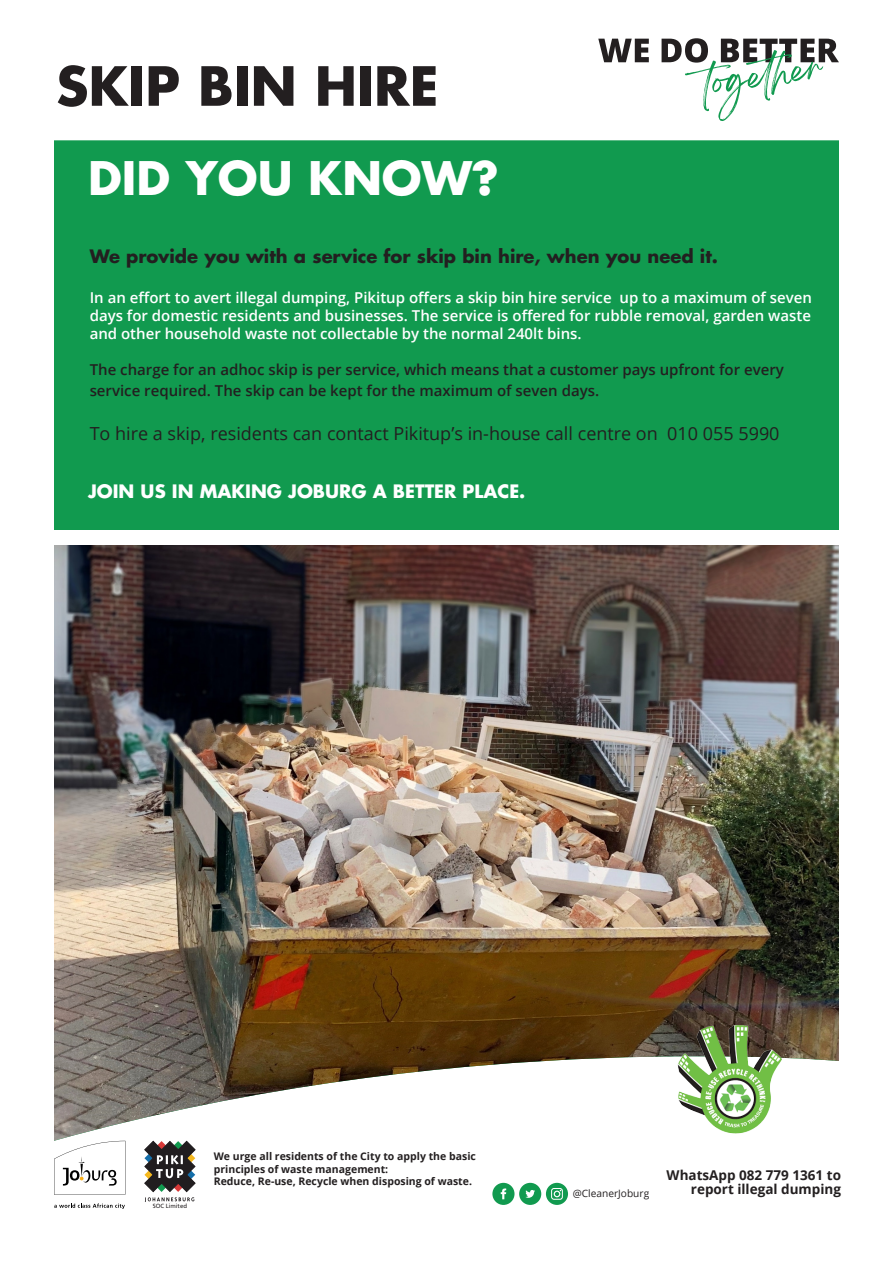
<style>
.page{position:relative;width:893px;height:1263px;background:#fff}
.page>*{position:absolute;margin:0;border:0;box-sizing:border-box;transform-origin:0 0}
.t1{font:700 52.5px "Futura";color:#231f20}
.t2{font:700 45px "Futura";color:#fff}
.t3{font:18px "Open Sans";color:#231f20}
.t4{font:700 18px "Futura";color:#231f20}
.t5{font:700 18px "Futura";color:#fff}
.t6{font:600 15px/18px "Open Sans";color:#fff;text-align:justify}
.t7{font:600 15px/21.6px "Open Sans";color:#231f20}
.t8{font:700 13.5px "Open Sans";color:#231f20}
.t9{font:700 10.5px/12.6px "Open Sans";color:#231f20}
.t10{font:10.2px "Open Sans";color:#231f20}
.t11{font:6px "Frutiger";color:#231f20}
</style>
<div class="page">
<svg style="left:598px;top:38px;width:241px;height:83px"></svg>
<svg style="left:54px;top:1141px;width:71px;height:54px"></svg>
<svg style="left:54px;top:1203px;width:71px;height:6px"></svg>
<svg style="left:144px;top:1141px;width:52px;height:61px"></svg>
<div style="left:54px;top:140px;width:785px;height:390px;background:#119a4f"></div>
<img style="left:54px;top:545px;width:785px;height:596px">
<img style="left:672px;top:1014px;width:114px;height:127px">
<div style="left:519px;top:1183px;width:22px;height:22px;background:#119a4f;border-radius:50%"></div>
<svg style="left:525px;top:1190px;width:10px;height:8px"></svg>
<div style="left:492px;top:1183px;width:22px;height:22px;background:#119a4f;border-radius:50%"></div>
<svg style="left:501px;top:1188px;width:5px;height:11px"></svg>
<div style="left:546px;top:1183px;width:22px;height:22px;background:#119a4f;border-radius:50%"></div>
<div style="left:554px;top:1190px;width:6px;height:7px;background:#ecf7f1;border-radius:50%"></div>
<svg style="left:555px;top:1190px;width:6px;height:6px"></svg>
<div style="left:551px;top:1188px;width:12px;height:12px;border:1px solid #fff;border-radius:2px"></div>
<p class="t1" style="left:56px;top:51px;width:384px">SKIP BIN HIRE</p>
<p class="t2" style="left:88px;top:149px;width:412px">DID YOU KNOW?</p>
<p class="t4" style="left:90px;top:244px;width:630px">We provide you with a service for skip bin hire, when you need it.</p>
<p class="t6" style="left:90px;top:288px;width:724px">In an effort to avert illegal dumping, Pikitup offers a skip bin hire service up to a maximum of seven days for domestic residents and businesses. The service is offered for rubble removal, garden waste and other household waste not collectable by the normal 240lt bins.</p>
<p class="t7" style="left:90px;top:358px;width:696px">The charge for an adhoc skip is per service, which means that a customer pays upfront for every service required. The skip can be kept for the maximum of seven days.</p>
<p class="t3" style="left:90px;top:421px;width:691px">To hire a skip, residents can contact Pikitup’s in-house call centre on 010 055 5990</p>
<p class="t5" style="left:88px;top:480px;width:439px">JOIN US IN MAKING JOBURG A BETTER PLACE.</p>
<p class="t11" style="left:153px;top:1202px;width:36px">SOC Limited</p>
<p class="t9" style="left:214px;top:1150px;width:264px">We urge all residents of the City to apply the basic principles of waste management:</p>
<p class="t9" style="left:214px;top:1175px;width:260px">Reduce, Re-use, Recycle when disposing of waste.</p>
<p class="t8" style="left:667px;top:1166px;width:176px">WhatsApp 082 779 1361 to</p>
<p class="t10" style="left:573px;top:1186px;width:78px">@CleanerJoburg</p>
<p class="t8" style="left:691px;top:1179px;width:152px">report illegal dumping</p>
</div>
